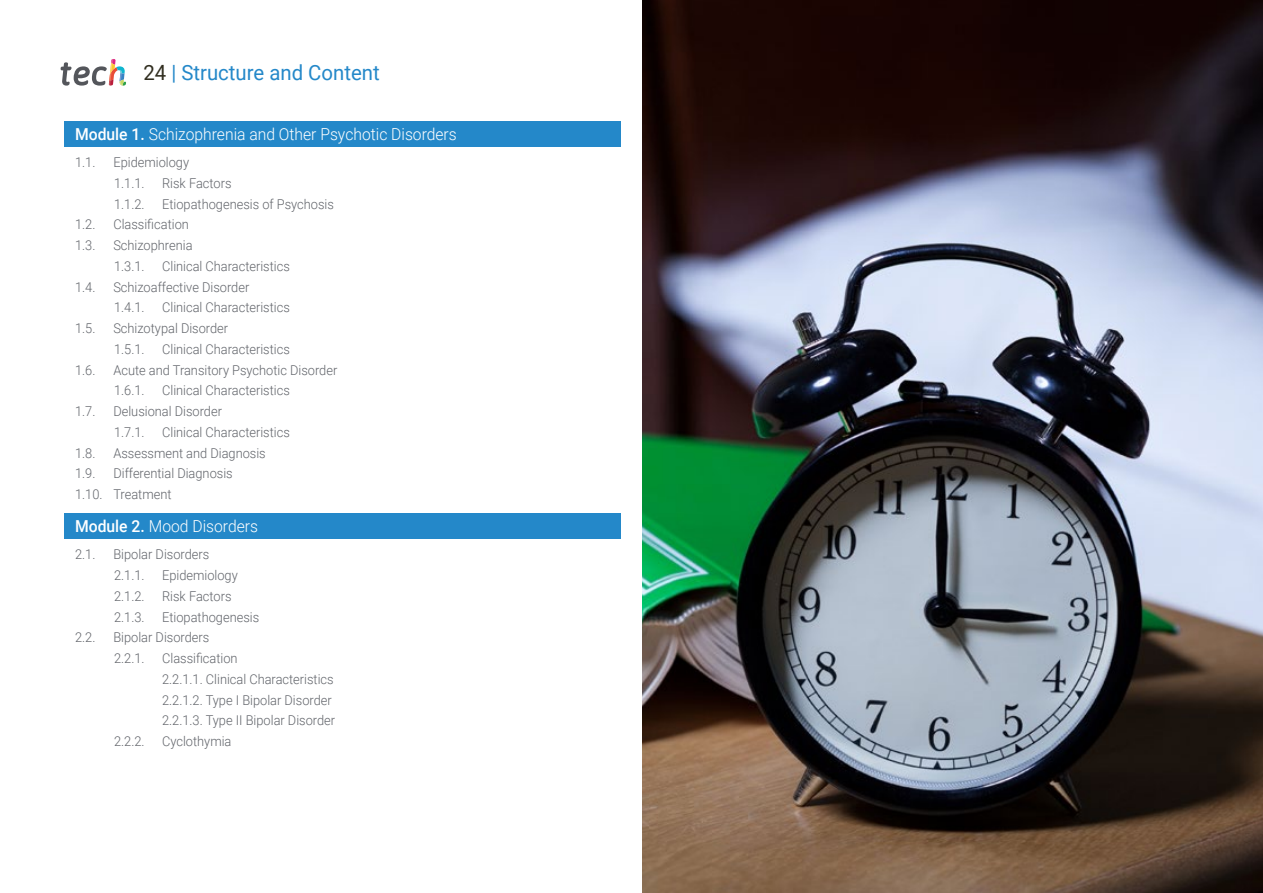
<style>
.page{position:relative;width:1263px;height:893px;background:#fff}
.page>*{position:absolute;margin:0;border:0;box-sizing:border-box;transform-origin:0 0}
.t1{font:21px "Roboto";color:#2488c9}
.t2{font:300 16.5px "Roboto";color:#fff;scale:.95 1}
.t3{font:300 13.5px/20.7px "Roboto";color:#61646a;scale:.95 1}
.s1{color:#312e20}
.s2{font-weight:500}
</style>
<div class="page">
<svg style="left:61px;top:59px;width:65px;height:27px"></svg>
<div style="left:64px;top:121px;width:557px;height:25px;background:#2488c9"></div>
<div style="left:64px;top:513px;width:557px;height:25px;background:#2488c9"></div>
<img style="left:642px;top:0;width:621px;height:893px">
<h1 class="t1" style="left:144px;top:57px;width:238px"><span class="s1">24</span> | Structure and Content</h1>
<p class="t2" style="left:75px;top:123px;width:403px"><span class="s2">Module 1.</span> Schizophrenia and Other Psychotic Disorders</p>
<p class="t3" style="left:75px;top:151px;width:23px">1.1.</p>
<p class="t3" style="left:113px;top:151px;width:81px">Epidemiology<br>1.1.1.</p>
<p class="t3" style="left:162px;top:172px;width:75px">Risk Factors</p>
<p class="t3" style="left:114px;top:193px;width:34px">1.1.2.</p>
<p class="t3" style="left:162px;top:193px;width:182px">Etiopathogenesis of Psychosis</p>
<p class="t3" style="left:75px;top:214px;width:23px">1.2.</p>
<p class="t3" style="left:113px;top:214px;width:81px">Classification</p>
<p class="t3" style="left:75px;top:234px;width:23px">1.3.</p>
<p class="t3" style="left:113px;top:234px;width:85px">Schizophrenia<br>1.3.1.</p>
<p class="t3" style="left:162px;top:255px;width:136px">Clinical Characteristics</p>
<p class="t3" style="left:75px;top:276px;width:23px">1.4.</p>
<p class="t3" style="left:113px;top:276px;width:145px">Schizoaffective Disorder<br>1.4.1.</p>
<p class="t3" style="left:162px;top:297px;width:136px">Clinical Characteristics</p>
<p class="t3" style="left:75px;top:317px;width:23px">1.5.</p>
<p class="t3" style="left:113px;top:317px;width:122px">Schizotypal Disorder<br>1.5.1.</p>
<p class="t3" style="left:162px;top:338px;width:136px">Clinical Characteristics</p>
<p class="t3" style="left:75px;top:359px;width:23px">1.6.</p>
<p class="t3" style="left:113px;top:359px;width:237px">Acute and Transitory Psychotic Disorder<br>1.6.1.</p>
<p class="t3" style="left:162px;top:380px;width:136px">Clinical Characteristics</p>
<p class="t3" style="left:75px;top:400px;width:23px">1.7.</p>
<p class="t3" style="left:113px;top:400px;width:116px">Delusional Disorder<br>1.7.1.</p>
<p class="t3" style="left:162px;top:421px;width:136px">Clinical Characteristics</p>
<p class="t3" style="left:75px;top:442px;width:23px">1.8.</p>
<p class="t3" style="left:113px;top:442px;width:162px">Assessment and Diagnosis</p>
<p class="t3" style="left:75px;top:463px;width:23px">1.9.</p>
<p class="t3" style="left:75px;top:463px;width:167px;text-indent:38px">Differential Diagnosis<br>1.10. Treatment</p>
<p class="t2" style="left:75px;top:515px;width:194px"><span class="s2">Module 2.</span> Mood Disorders</p>
<p class="t3" style="left:75px;top:544px;width:23px">2.1.</p>
<p class="t3" style="left:113px;top:544px;width:102px">Bipolar Disorders<br>2.1.1.</p>
<p class="t3" style="left:162px;top:564px;width:81px">Epidemiology</p>
<p class="t3" style="left:114px;top:585px;width:34px">2.1.2.</p>
<p class="t3" style="left:162px;top:585px;width:75px">Risk Factors</p>
<p class="t3" style="left:114px;top:606px;width:34px">2.1.3.</p>
<p class="t3" style="left:162px;top:606px;width:104px">Etiopathogenesis</p>
<p class="t3" style="left:75px;top:627px;width:23px">2.2.</p>
<p class="t3" style="left:113px;top:627px;width:102px">Bipolar Disorders<br>2.2.1.</p>
<p class="t3" style="left:162px;top:647px;width:184px">Classification<br>2.2.1.1. Clinical Characteristics<br>2.2.1.2. Type I Bipolar Disorder<br>2.2.1.3. Type II Bipolar Disorder</p>
<p class="t3" style="left:114px;top:730px;width:34px">2.2.2.</p>
<p class="t3" style="left:162px;top:730px;width:75px">Cyclothymia</p>
</div>
